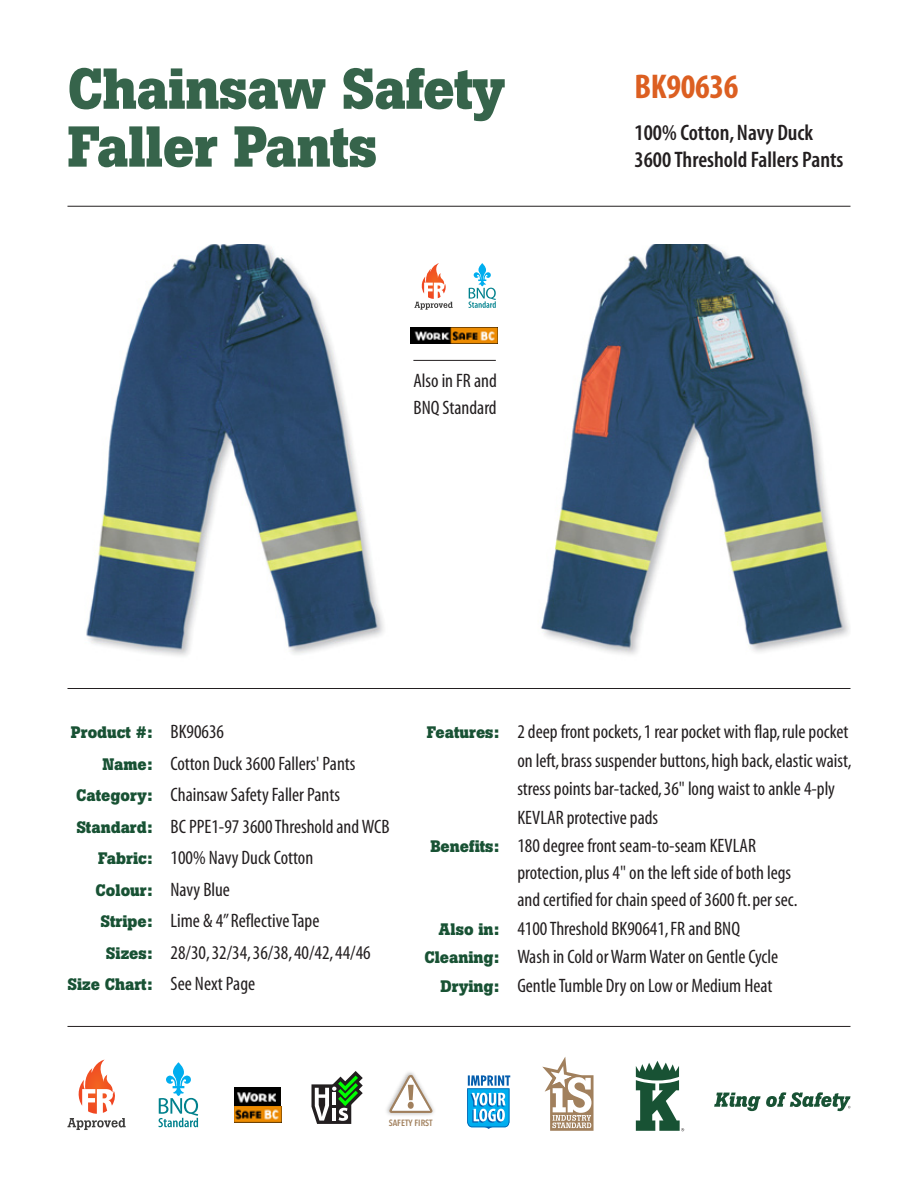
<style>
.page{position:relative;width:918px;height:1188px;background:#fff}
.page>*{position:absolute;margin:0;border:0;box-sizing:border-box;transform-origin:0 0}
.t1{font:700 57px/57.9px "Boton";letter-spacing:-.01em;color:#36644b}
.t2{font:700 condensed 34.5px "Myriad";letter-spacing:-.01em;color:#dc5f21}
.t3{font:600 condensed 22.5px/27px "Myriad";color:#231f20}
.t4{font:condensed 19.5px "Myriad";color:#231f20}
.t5{font:700 16.5px "Boton";color:#185234}
.t6{font:600 9px "Avenir Next Condensed";color:#a1805d}
.s1{font-family:"Myriad";font-weight:400;font-stretch:condensed;font-size:19.5px;color:#231f20}
.s2{font-family:"Boton";font-weight:700;font-stretch:normal;font-size:16.5px;color:#185234}
</style>
<div class="page">
<img style="left:86px;top:244px;width:298px;height:412px">
<img style="left:541px;top:244px;width:308px;height:411px">
<hr style="left:68px;top:206px;width:782px;height:1px;background:#231f20">
<hr style="left:68px;top:688px;width:782px;height:1px;background:#231f20">
<hr style="left:68px;top:1026px;width:782px;height:1px;background:#231f20">
<svg style="left:414px;top:263px;width:39px;height:47px"></svg>
<svg style="left:468px;top:263px;width:28px;height:45px"></svg>
<hr style="left:413px;top:360px;width:83px;height:1px;background:#231f20">
<img style="left:411px;top:327px;width:86px;height:16px">
<svg style="left:311px;top:1071px;width:52px;height:53px"></svg>
<svg style="left:714px;top:1092px;width:137px;height:19px"></svg>
<svg style="left:636px;top:1061px;width:48px;height:70px"></svg>
<img style="left:386px;top:1072px;width:48px;height:44px">
<svg style="left:389px;top:1074px;width:44px;height:39px"></svg>
<div style="left:408px;top:1102px;width:6px;height:7px;background:#a1805d;border-radius:50%"></div>
<svg style="left:68px;top:1060px;width:58px;height:70px"></svg>
<svg style="left:542px;top:1057px;width:52px;height:74px"></svg>
<svg style="left:467px;top:1075px;width:43px;height:54px"></svg>
<svg style="left:158px;top:1062px;width:40px;height:65px"></svg>
<img style="left:234px;top:1087px;width:47px;height:19px">
<img style="left:237px;top:1091px;width:40px;height:12px">
<svg style="left:277px;top:1091px;width:3px;height:12px"></svg>
<svg style="left:234px;top:1106px;width:47px;height:17px"></svg>
<p class="t1" style="left:68px;top:66px;width:439px">Chainsaw Safety<br>Faller Pants</p>
<p class="t4" style="left:413px;top:374px;width:85px">Also in FR and</p>
<p class="t4" style="left:414px;top:401px;width:85px">BNQ Standard</p>
<p class="t2" style="left:635px;top:74px;width:105px">BK90636</p>
<p class="t3" style="left:635px;top:121px;width:210px">100% Cotton, Navy Duck<br>3600 Threshold Fallers Pants</p>
<p class="t5" style="left:71px;top:726px;width:155px">Product #: <span class="s1">BK90636</span></p>
<p class="t4" style="left:102px;top:756px;width:254px"><span class="s2">Name:</span> Cotton Duck 3600 Fallers' Pants</p>
<p class="t4" style="left:76px;top:788px;width:265px"><span class="s2">Category:</span> Chainsaw Safety Faller Pants</p>
<p class="t4" style="left:76px;top:819px;width:315px"><span class="s2">Standard:</span> BC PPE1-97 3600 Threshold and WCB</p>
<p class="t4" style="left:98px;top:851px;width:217px"><span class="s2">Fabric:</span> 100% Navy Duck Cotton</p>
<p class="t4" style="left:96px;top:882px;width:136px"><span class="s2">Colour:</span> Navy Blue</p>
<p class="t4" style="left:100px;top:914px;width:221px"><span class="s2">Stripe:</span> Lime &amp; 4” Reflective Tape</p>
<p class="t4" style="left:106px;top:945px;width:266px"><span class="s2">Sizes:</span> 28/30, 32/34, 36/38, 40/42, 44/46</p>
<p class="t4" style="left:67px;top:977px;width:189px"><span class="s2">Size Chart:</span> See Next Page</p>
<p class="t4" style="left:427px;top:725px;width:423px"><span class="s2">Features:</span> 2 deep front pockets, 1 rear pocket with flap, rule pocket</p>
<p class="t4" style="left:517px;top:753px;width:336px">on left, brass suspender buttons, high back, elastic waist,</p>
<p class="t4" style="left:517px;top:782px;width:319px">stress points bar-tacked, 36" long waist to ankle 4-ply</p>
<p class="t4" style="left:517px;top:810px;width:142px">KEVLAR protective pads</p>
<p class="t4" style="left:430px;top:839px;width:327px"><span class="s2">Benefits:</span> 180 degree front seam-to-seam KEVLAR</p>
<p class="t4" style="left:517px;top:866px;width:275px">protection, plus 4" on the left side of both legs</p>
<p class="t4" style="left:517px;top:893px;width:282px">and certified for chain speed of 3600 ft. per sec.</p>
<p class="t4" style="left:439px;top:921px;width:303px"><span class="s2">Also in:</span> 4100 Threshold BK90641, FR and BNQ</p>
<p class="t4" style="left:424px;top:950px;width:355px"><span class="s2">Cleaning:</span> Wash in Cold or Warm Water on Gentle Cycle</p>
<p class="t4" style="left:440px;top:978px;width:333px"><span class="s2">Drying:</span> Gentle Tumble Dry on Low or Medium Heat</p>
<p class="t6" style="left:389px;top:1118px;width:45px">SAFETY FIRST</p>
</div>
